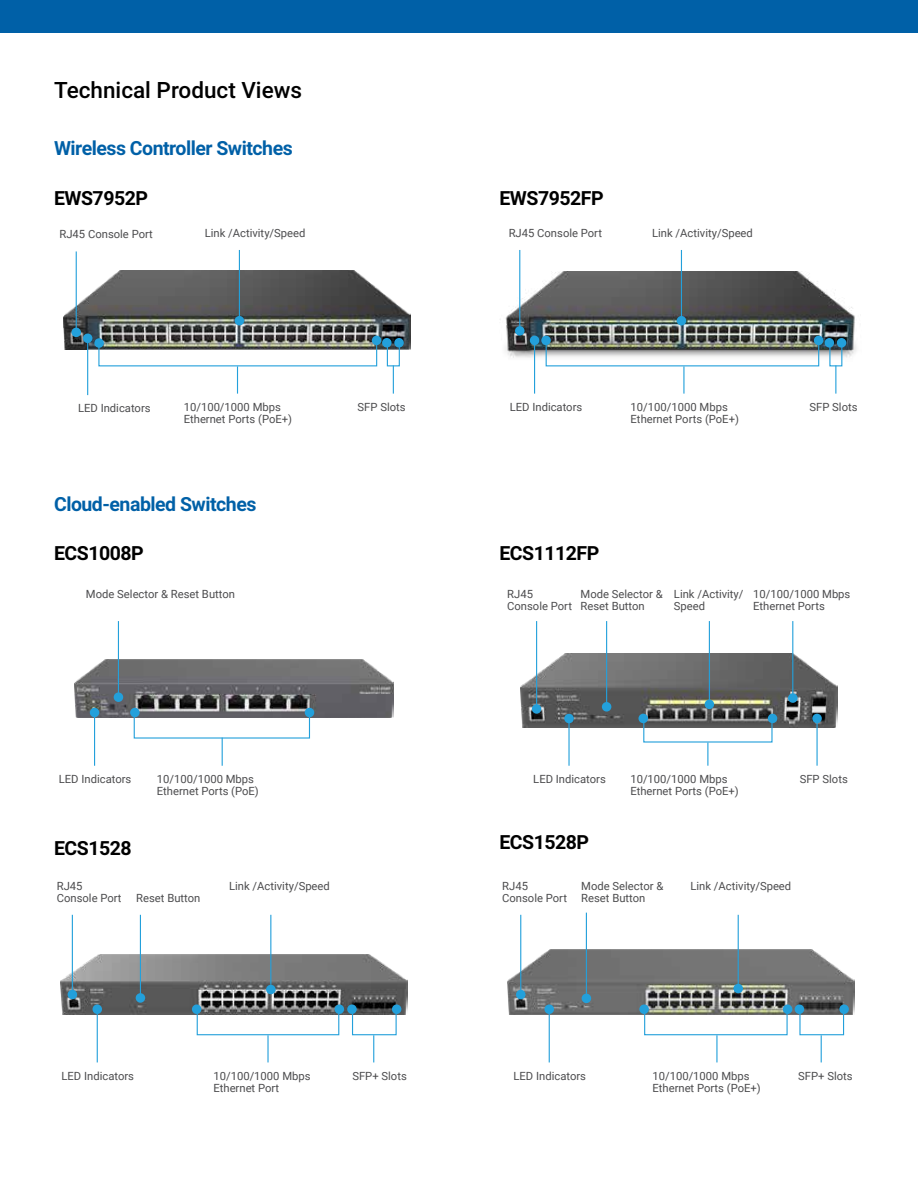
<style>
.page{position:relative;width:918px;height:1188px;background:#fff}
.page>*{position:absolute;margin:0;border:0;box-sizing:border-box;transform-origin:0 0}
.t1{font:500 22.5px "Roboto";color:#000}
.t2{font:700 19.5px "Roboto";letter-spacing:-.025em;color:#000}
.t3{font:700 19.5px "Roboto";letter-spacing:-.025em;color:#0060a7}
.t4{font:11.25px/12px "Roboto";color:#4c4c4e}
</style>
<div class="page">
<div style="left:0;top:0;width:918px;height:32px;background:#0060a7"></div>
<img style="left:508px;top:950px;width:347px;height:65px">
<img style="left:61px;top:955px;width:347px;height:60px">
<img style="left:75px;top:659px;width:318px;height:59px">
<img style="left:500px;top:271px;width:356px;height:90px">
<svg style="left:545px;top:340px;width:275px;height:27px"></svg>
<hr style="left:534px;top:344px;width:1px;height:50px;background:#23a0db">
<hr style="left:683px;top:366px;width:2px;height:28px;background:#23a0db">
<div style="left:814px;top:336px;width:9px;height:9px;background:#23a0db;border-radius:50%"></div>
<div style="left:825px;top:338px;width:9px;height:10px;background:#23a0db;border-radius:50%"></div>
<div style="left:837px;top:338px;width:9px;height:10px;background:#23a0db;border-radius:50%"></div>
<div style="left:541px;top:336px;width:10px;height:9px;background:#23a0db;border-radius:50%"></div>
<div style="left:530px;top:336px;width:9px;height:9px;background:#23a0db;border-radius:50%"></div>
<hr style="left:519px;top:250px;width:1px;height:77px;background:#23a0db">
<hr style="left:72px;top:915px;width:1px;height:76px;background:#23a0db">
<hr style="left:520px;top:915px;width:1px;height:76px;background:#23a0db">
<div style="left:515px;top:326px;width:10px;height:10px;background:#23a0db;border-radius:50%"></div>
<div style="left:68px;top:990px;width:9px;height:9px;background:#23a0db;border-radius:50%"></div>
<div style="left:516px;top:990px;width:10px;height:9px;background:#23a0db;border-radius:50%"></div>
<svg style="left:196px;top:1009px;width:144px;height:27px"></svg>
<svg style="left:644px;top:1009px;width:144px;height:27px"></svg>
<hr style="left:94px;top:716px;width:1px;height:50px;background:#23a0db">
<hr style="left:97px;top:1013px;width:1px;height:49px;background:#23a0db">
<hr style="left:549px;top:1013px;width:1px;height:49px;background:#23a0db">
<svg style="left:829px;top:340px;width:14px;height:54px"></svg>
<svg style="left:133px;top:713px;width:178px;height:53px"></svg>
<hr style="left:267px;top:1035px;width:2px;height:27px;background:#23a0db">
<svg style="left:351px;top:1009px;width:46px;height:53px"></svg>
<svg style="left:799px;top:1009px;width:46px;height:53px"></svg>
<hr style="left:716px;top:1035px;width:2px;height:27px;background:#23a0db">
<div style="left:305px;top:708px;width:9px;height:9px;background:#23a0db;border-radius:50%"></div>
<div style="left:335px;top:1004px;width:9px;height:10px;background:#23a0db;border-radius:50%"></div>
<div style="left:783px;top:1004px;width:9px;height:10px;background:#23a0db;border-radius:50%"></div>
<div style="left:130px;top:708px;width:10px;height:9px;background:#23a0db;border-radius:50%"></div>
<div style="left:192px;top:1004px;width:9px;height:10px;background:#23a0db;border-radius:50%"></div>
<div style="left:639px;top:1004px;width:10px;height:10px;background:#23a0db;border-radius:50%"></div>
<div style="left:90px;top:708px;width:9px;height:9px;background:#23a0db;border-radius:50%"></div>
<div style="left:93px;top:1004px;width:9px;height:10px;background:#23a0db;border-radius:50%"></div>
<div style="left:544px;top:1004px;width:10px;height:10px;background:#23a0db;border-radius:50%"></div>
<div style="left:347px;top:1004px;width:10px;height:10px;background:#23a0db;border-radius:50%"></div>
<div style="left:795px;top:1004px;width:9px;height:10px;background:#23a0db;border-radius:50%"></div>
<div style="left:392px;top:1004px;width:9px;height:10px;background:#23a0db;border-radius:50%"></div>
<div style="left:839px;top:1004px;width:10px;height:10px;background:#23a0db;border-radius:50%"></div>
<hr style="left:270px;top:915px;width:1px;height:70px;background:#23a0db">
<hr style="left:738px;top:915px;width:1px;height:74px;background:#23a0db">
<div style="left:266px;top:985px;width:10px;height:9px;background:#23a0db;border-radius:50%"></div>
<div style="left:733px;top:984px;width:10px;height:9px;background:#23a0db;border-radius:50%"></div>
<img style="left:63px;top:271px;width:348px;height:78px">
<hr style="left:239px;top:250px;width:1px;height:73px;background:#23a0db">
<hr style="left:681px;top:250px;width:1px;height:71px;background:#23a0db">
<div style="left:235px;top:316px;width:9px;height:9px;background:#23a0db;border-radius:50%"></div>
<div style="left:677px;top:316px;width:9px;height:9px;background:#23a0db;border-radius:50%"></div>
<hr style="left:87px;top:341px;width:1px;height:54px;background:#23a0db">
<svg style="left:98px;top:340px;width:280px;height:54px"></svg>
<div style="left:372px;top:336px;width:9px;height:9px;background:#23a0db;border-radius:50%"></div>
<div style="left:94px;top:338px;width:10px;height:10px;background:#23a0db;border-radius:50%"></div>
<div style="left:83px;top:334px;width:9px;height:9px;background:#23a0db;border-radius:50%"></div>
<img style="left:521px;top:653px;width:316px;height:74px">
<hr style="left:536px;top:621px;width:1px;height:84px;background:#23a0db">
<div style="left:532px;top:704px;width:9px;height:10px;background:#23a0db;border-radius:50%"></div>
<hr style="left:606px;top:621px;width:1px;height:86px;background:#23a0db">
<hr style="left:792px;top:621px;width:1px;height:76px;background:#23a0db">
<div style="left:602px;top:702px;width:9px;height:10px;background:#23a0db;border-radius:50%"></div>
<div style="left:788px;top:693px;width:10px;height:10px;background:#23a0db;border-radius:50%"></div>
<hr style="left:709px;top:621px;width:1px;height:87px;background:#23a0db">
<div style="left:705px;top:700px;width:9px;height:9px;background:#23a0db;border-radius:50%"></div>
<hr style="left:568px;top:722px;width:2px;height:44px;background:#23a0db">
<div style="left:564px;top:714px;width:10px;height:9px;background:#23a0db;border-radius:50%"></div>
<svg style="left:643px;top:718px;width:130px;height:48px"></svg>
<div style="left:768px;top:714px;width:9px;height:9px;background:#23a0db;border-radius:50%"></div>
<div style="left:638px;top:714px;width:10px;height:9px;background:#23a0db;border-radius:50%"></div>
<hr style="left:118px;top:621px;width:1px;height:76px;background:#23a0db">
<hr style="left:140px;top:915px;width:1px;height:83px;background:#23a0db">
<div style="left:114px;top:692px;width:9px;height:10px;background:#23a0db;border-radius:50%"></div>
<div style="left:136px;top:993px;width:9px;height:10px;background:#23a0db;border-radius:50%"></div>
<hr style="left:817px;top:716px;width:1px;height:50px;background:#23a0db">
<div style="left:812px;top:714px;width:10px;height:9px;background:#23a0db;border-radius:50%"></div>
<hr style="left:586px;top:913px;width:1px;height:85px;background:#23a0db">
<div style="left:582px;top:994px;width:9px;height:9px;background:#23a0db;border-radius:50%"></div>
<hr style="left:76px;top:251px;width:1px;height:77px;background:#23a0db">
<div style="left:71px;top:328px;width:10px;height:9px;background:#23a0db;border-radius:50%"></div>
<svg style="left:386px;top:340px;width:14px;height:54px"></svg>
<div style="left:382px;top:338px;width:10px;height:10px;background:#23a0db;border-radius:50%"></div>
<div style="left:394px;top:338px;width:10px;height:10px;background:#23a0db;border-radius:50%"></div>
<h1 class="t1" style="left:54px;top:74px;width:250px">Technical Product Views</h1>
<h2 class="t3" style="left:54px;top:135px;width:240px">Wireless Controller Switches</h2>
<h2 class="t2" style="left:54px;top:185px;width:95px">EWS7952P</h2>
<h2 class="t2" style="left:499px;top:185px;width:106px">EWS7952FP</h2>
<p class="t4" style="left:205px;top:227px;width:102px">Link /Activity/Speed</p>
<p class="t4" style="left:652px;top:227px;width:102px">Link /Activity/Speed</p>
<p class="t4" style="left:60px;top:228px;width:95px">RJ45 Console Port</p>
<p class="t4" style="left:509px;top:227px;width:95px">RJ45 Console Port</p>
<p class="t4" style="left:78px;top:402px;width:74px">LED Indicators</p>
<p class="t4" style="left:184px;top:400px;width:110px">10/100/1000 Mbps<br>Ethernet Ports (PoE+)</p>
<p class="t4" style="left:358px;top:400px;width:50px">SFP Slots</p>
<p class="t4" style="left:810px;top:400px;width:50px">SFP Slots</p>
<p class="t4" style="left:510px;top:400px;width:74px">LED Indicators</p>
<p class="t4" style="left:631px;top:400px;width:110px">10/100/1000 Mbps<br>Ethernet Ports (PoE+)</p>
<h2 class="t3" style="left:54px;top:491px;width:204px">Cloud-enabled Switches</h2>
<h2 class="t2" style="left:54px;top:539px;width:91px">ECS1008P</h2>
<h2 class="t2" style="left:499px;top:539px;width:101px">ECS1112FP</h2>
<p class="t4" style="left:86px;top:587px;width:151px">Mode Selector &amp; Reset Button</p>
<p class="t4" style="left:581px;top:587px;width:84px">Mode Selector &amp;<br>Reset Button</p>
<p class="t4" style="left:674px;top:587px;width:71px">Link /Activity/<br>Speed</p>
<p class="t4" style="left:507px;top:587px;width:66px">RJ45<br>Console Port</p>
<p class="t4" style="left:753px;top:587px;width:99px">10/100/1000 Mbps<br>Ethernet Ports</p>
<p class="t4" style="left:59px;top:772px;width:74px">LED Indicators</p>
<p class="t4" style="left:157px;top:772px;width:104px">10/100/1000 Mbps<br>Ethernet Ports (PoE)</p>
<p class="t4" style="left:533px;top:772px;width:74px">LED Indicators</p>
<p class="t4" style="left:630px;top:772px;width:110px">10/100/1000 Mbps<br>Ethernet Ports (PoE+)</p>
<p class="t4" style="left:800px;top:772px;width:50px">SFP Slots</p>
<h2 class="t2" style="left:54px;top:835px;width:79px">ECS1528</h2>
<h2 class="t2" style="left:499px;top:829px;width:91px">ECS1528P</h2>
<p class="t4" style="left:229px;top:879px;width:102px">Link /Activity/Speed</p>
<p class="t4" style="left:690px;top:879px;width:102px">Link /Activity/Speed</p>
<p class="t4" style="left:581px;top:879px;width:84px">Mode Selector &amp;<br>Reset Button</p>
<p class="t4" style="left:57px;top:879px;width:66px">RJ45<br>Console Port</p>
<p class="t4" style="left:502px;top:879px;width:66px">RJ45<br>Console Port</p>
<p class="t4" style="left:136px;top:892px;width:66px">Reset Button</p>
<p class="t4" style="left:62px;top:1069px;width:74px">LED Indicators</p>
<p class="t4" style="left:514px;top:1069px;width:74px">LED Indicators</p>
<p class="t4" style="left:352px;top:1069px;width:56px">SFP+ Slots</p>
<p class="t4" style="left:798px;top:1069px;width:56px">SFP+ Slots</p>
<p class="t4" style="left:213px;top:1069px;width:99px">10/100/1000 Mbps<br>Ethernet Port</p>
<p class="t4" style="left:652px;top:1069px;width:110px">10/100/1000 Mbps<br>Ethernet Ports (PoE+)</p>
</div>
